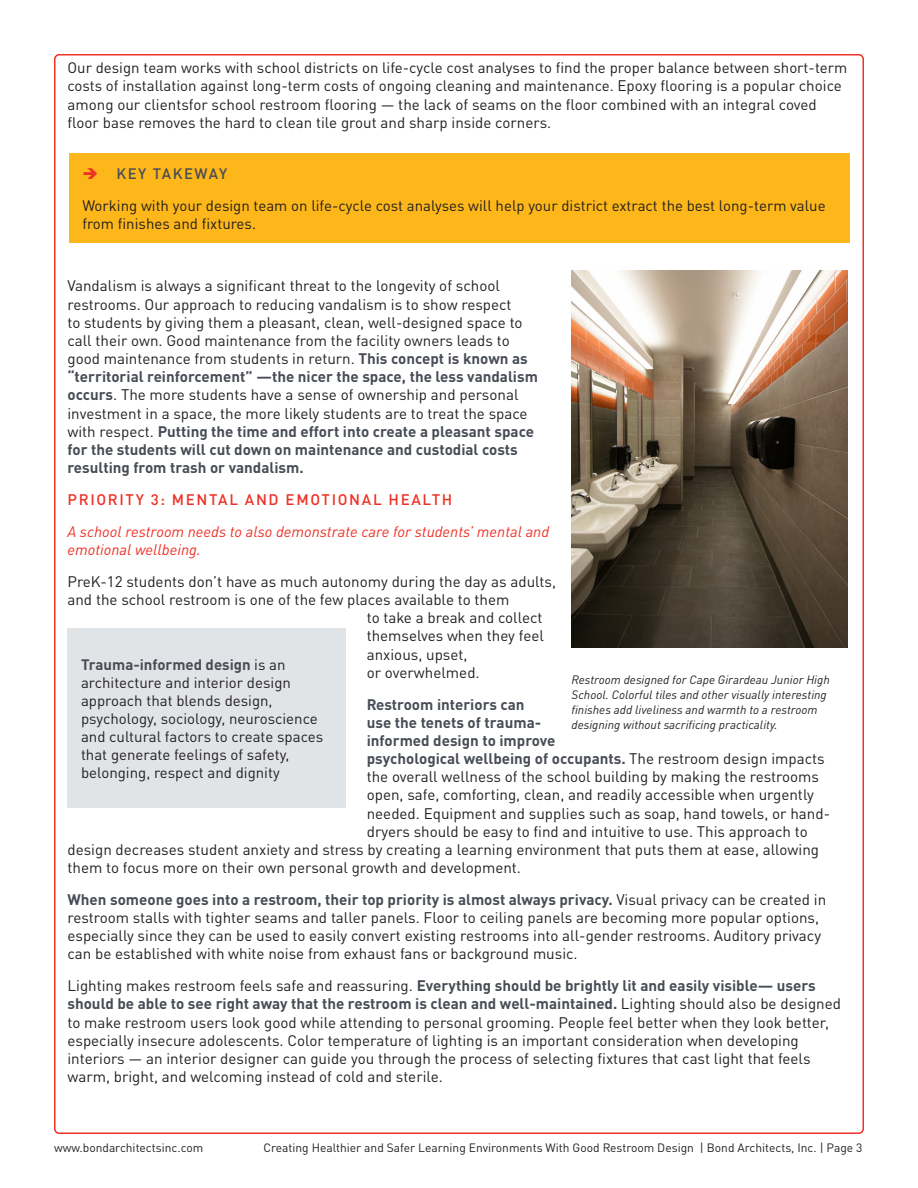
<style>
.page{position:relative;width:918px;height:1188px;background:#fff}
.page>*{position:absolute;margin:0;border:0;box-sizing:border-box;transform-origin:0 0}
.t1{font:15.15px/18.1px "DIN Pro";color:#231f20}
.t2{font:700 15.15px "DIN Pro";color:#474c55}
.t3{font:italic 15.15px/18.1px "DIN Pro";color:#ef3024}
.t4{font:500 15.15px "DIN Pro";letter-spacing:.11em;color:#ef3024}
.t5{font:15px/18px "DIN Pro";color:#231f20}
.t6{font:500 15px "DIN Pro";letter-spacing:.1em;color:#474c55}
.t7{font:italic 12px/15px "DIN Pro";color:#231f20}
.t8{font:12px "DIN Pro";color:#231f20}
.s1{font-size:15.15px}
.s2{color:#ef3024}
.s3{font-weight:700;color:#474c55}
.s4{font-weight:400;color:#231f20}
</style>
<div class="page">
<div style="left:69px;top:153px;width:780px;height:90px;background:#fdb71a"></div>
<img style="left:572px;top:270px;width:276px;height:378px">
<div style="left:68px;top:628px;width:278px;height:180px;background:#e1e4e6"></div>
<p class="t5" style="left:68px;top:58px;width:781px">Our design team works with school districts on life-cycle cost analyses to find the proper balance between short-term costs of installation against long-term costs of ongoing cleaning and maintenance. <span class="s1">Epoxy flooring is a popular choice</span></p>
<p class="t1" style="left:68px;top:94px;width:751px">among our clientsfor school restroom flooring — the lack of seams on the floor combined with an integral coved floor base removes the hard to clean tile grout and sharp inside corners.</p>
<p class="t6" style="left:82px;top:162px;width:146px"><span class="s2">➔</span> KEY TAKEWAY</p>
<p class="t5" style="left:82px;top:195px;width:745px">Working with your design team on life-cycle cost analyses will help your district extract the best long-term value from finishes and fixtures.</p>
<p class="t1" style="left:68px;top:276px;width:472px">Vandalism is always a significant threat to the longevity of school restrooms. Our approach to reducing vandalism is to show respect<br>to students by giving them a pleasant, clean, well-designed space to call their own. Good maintenance from the facility owners leads to good maintenance from students in return. <span class="s3">This concept is known as “territorial reinforcement” —the nicer the space, the less vandalism occurs</span>. The more students have a sense of ownership and personal investment in a space, the more likely students are to treat the space with respect. <span class="s3">Putting the time and effort into create a pleasant space for the students will cut down on maintenance and custodial costs resulting from trash or vandalism.</span></p>
<p class="t4" style="left:68px;top:488px;width:386px">PRIORITY 3: MENTAL AND EMOTIONAL HEALTH</p>
<p class="t3" style="left:68px;top:521px;width:483px">A school restroom needs to also demonstrate care for students’ mental and emotional wellbeing.</p>
<p class="t1" style="left:68px;top:571px;width:490px">PreK-12 students don’t have as much autonomy during the day as adults,</p>
<p class="t1" style="left:68px;top:589px;width:443px">and the school restroom is one of the few places available to them</p>
<p class="t1" style="left:367px;top:608px;width:177px">to take a break and collect</p>
<p class="t1" style="left:367px;top:626px;width:179px">themselves when they feel</p>
<p class="t1" style="left:367px;top:644px;width:102px">anxious, upset,</p>
<p class="t1" style="left:367px;top:662px;width:114px">or overwhelmed.</p>
<p class="t2" style="left:367px;top:692px;width:159px">Restroom interiors can</p>
<p class="t2" style="left:367px;top:710px;width:176px">use the tenets of trauma-</p>
<p class="t2" style="left:367px;top:729px;width:190px">informed design to improve</p>
<p class="t2" style="left:367px;top:747px;width:459px">psychological wellbeing of occupants. <span class="s4">The restroom design impacts</span></p>
<p class="t1" style="left:367px;top:767px;width:454px">the overall wellness of the school building by making the restrooms</p>
<p class="t1" style="left:367px;top:785px;width:449px">open, safe, comforting, clean, and readily accessible when urgently</p>
<p class="t1" style="left:367px;top:803px;width:465px">needed. Equipment and supplies such as soap, hand towels, or hand-</p>
<p class="t1" style="left:367px;top:821px;width:443px">dryers should be easy to find and intuitive to use. This approach to</p>
<p class="t1" style="left:68px;top:839px;width:753px">design decreases student anxiety and stress by creating a learning environment that puts them at ease, allowing</p>
<p class="t1" style="left:68px;top:858px;width:455px">them to focus more on their own personal growth and development.</p>
<p class="t1" style="left:68px;top:889px;width:760px"><span class="s3">When someone goes into a restroom, their top priority is almost always privacy.</span> Visual privacy can be created in restroom stalls with tighter seams and taller panels. Floor to ceiling panels are becoming more popular options, especially since they can be used to easily convert existing restrooms into all-gender restrooms. Auditory privacy can be established with white noise from exhaust fans or background music.</p>
<p class="t1" style="left:68px;top:976px;width:775px">Lighting makes restroom feels safe and reassuring. <span class="s3">Everything should be brightly lit and easily visible— users should be able to see right away that the restroom is clean and well-maintained.</span> Lighting should also be designed to make restroom users look good while attending to personal grooming. People feel better when they look better, especially insecure adolescents. Color temperature of lighting is an important consideration when developing interiors — an interior designer can guide you through the process of selecting fixtures that cast light that feels warm, bright, and welcoming instead of cold and sterile.</p>
<p class="t5" style="left:81px;top:655px;width:244px"><span class="s3">Trauma-informed design</span> is an architecture and interior design approach that blends design, psychology, sociology, neuroscience and cultural factors to create spaces that generate feelings of safety, belonging, respect and dignity</p>
<p class="t7" style="left:572px;top:671px;width:260px">Restroom designed for Cape Girardeau Junior High School. Colorful tiles and other visually interesting finishes add liveliness and warmth to a restroom designing without sacrificing practicality.</p>
<p class="t8" style="left:54px;top:1139px;width:151px">www.bondarchitectsinc.com</p>
<p class="t8" style="left:263px;top:1139px;width:601px">Creating Healthier and Safer Learning Environments With Good Restroom Design | Bond Architects, Inc. | Page 3</p>
</div>
